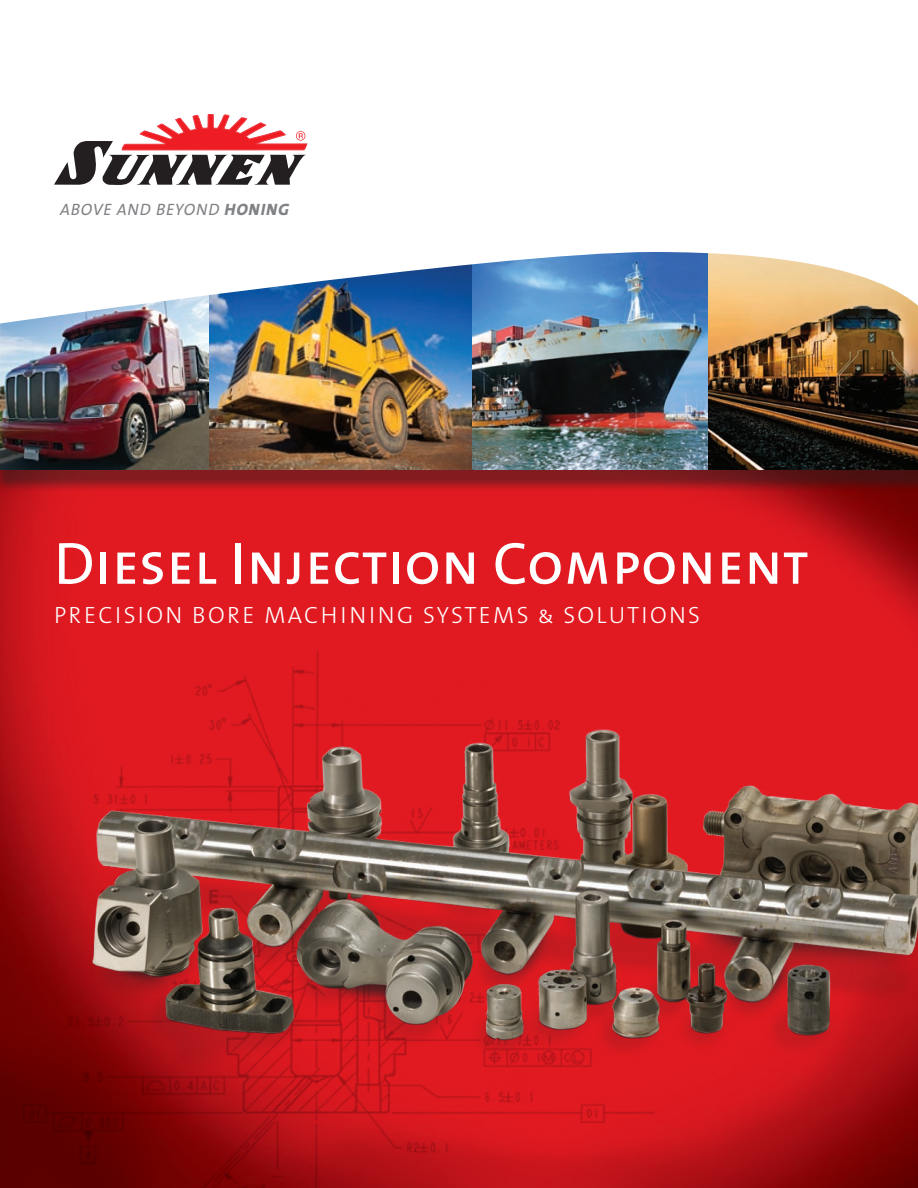
<style>
.page{position:relative;width:918px;height:1188px;background:#fff}
.page>*{position:absolute;margin:0;border:0;box-sizing:border-box;transform-origin:0 0}
.t1{font:60px "The Mix Caps";color:#fff}
.t2{font:23.7px "The Mix Light Caps";letter-spacing:.1em;color:#fff}
.t3{font:italic 16.5px "The Mix Caps";letter-spacing:.05em;color:#808285}
.s1{font-family:"The Mix Extra Bold Caps"}
</style>
<div class="page">
<img style="left:0;top:493px;width:918px;height:695px">
<div style="left:0;top:246px;width:918px;height:247px;background:#231f20;opacity:.5"></div>
<img style="left:0;top:651px;width:659px;height:537px">
<img style="left:69px;top:654px;width:849px;height:468px">
<img style="left:0;top:324px;width:209px;height:145px">
<img style="left:209px;top:324px;width:263px;height:145px">
<img style="left:472px;top:324px;width:237px;height:145px">
<img style="left:709px;top:324px;width:209px;height:145px">
<svg style="left:0;top:143px;width:918px;height:181px"></svg>
<svg style="left:54px;top:114px;width:253px;height:71px"></svg>
<p class="t3" style="left:60px;top:195px;width:230px">ABOVE AND BEYOND <span class="s1">HONING</span></p>
<h1 class="t1" style="left:54px;top:514px;width:756px">Diesel Injection Component</h1>
<p class="t2" style="left:54px;top:595px;width:648px">PRECISION BORE MACHINING SYSTEMS &amp; SOLUTIONS</p>
</div>
